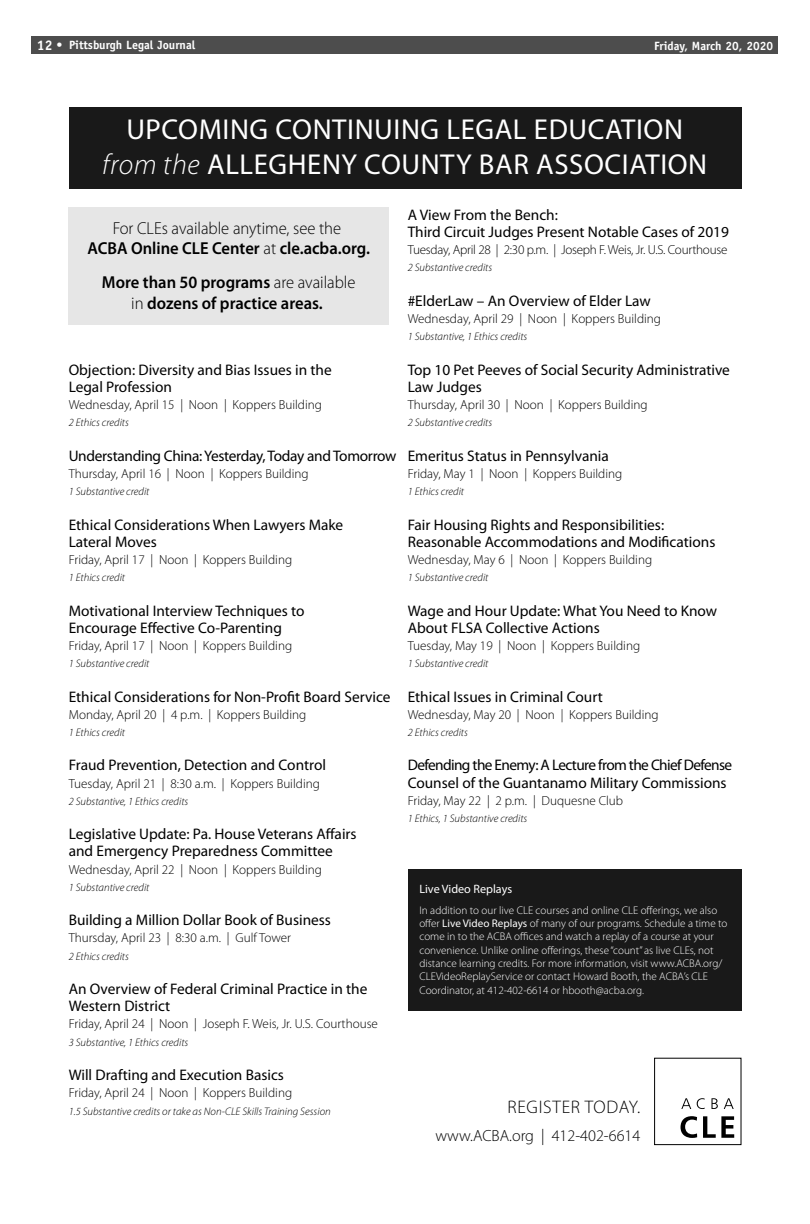
<style>
.page{position:relative;width:810px;height:1224px;background:#fff}
.page>*{position:absolute;margin:0;border:0;box-sizing:border-box;transform-origin:0 0}
.t1{font:28.9px/34.6px "Myriad Pro";letter-spacing:.02em;color:#fff;text-align:center}
.t2{font:300 18.2px "Myriad Pro";letter-spacing:.04em;color:#000}
.t3{font:300 17.3px/20.8px "Myriad Pro";color:#000;text-align:center;scale:.96 1}
.t4{font:600 17.3px/20.8px "Myriad Pro";color:#000;text-align:center;scale:.96 1}
.t5{font:300 16.2px "Myriad Pro";color:#000}
.t6{font:15.3px/17.2px "Myriad Pro";color:#000}
.t7{font:15.3px/17.2px "Myriad Pro";letter-spacing:-.02em;color:#000}
.t8{font:300 13.1px "Myriad Pro";color:#000}
.t9{font:300 13.1px "Myriad Pro";letter-spacing:-.02em;color:#000}
.t10{font:12.1px "Myriad Pro";color:#fff}
.t11{font:700 12px "Officina Sans";color:#fff}
.t12{font:300 11.1px/13.4px "Myriad Pro";color:#fff}
.t13{font:italic 300 10.9px "Myriad Pro";color:#000}
.s1{font-size:14px}
.s2{font-weight:300;font-style:italic}
.s3{font-weight:600}
.s4{font-weight:300}
.s5{font-weight:400}
</style>
<div class="page">
<div style="left:32px;top:36px;width:746px;height:18px;background:#4d4d4d"></div>
<div style="left:69px;top:107px;width:672px;height:82px;background:#191919"></div>
<svg style="left:681px;top:1098px;width:10px;height:11px"></svg>
<svg style="left:697px;top:1098px;width:8px;height:11px"></svg>
<svg style="left:712px;top:1098px;width:6px;height:11px"></svg>
<svg style="left:724px;top:1098px;width:10px;height:11px"></svg>
<svg style="left:681px;top:1116px;width:16px;height:22px"></svg>
<svg style="left:703px;top:1116px;width:31px;height:22px"></svg>
<div style="left:654px;top:1058px;width:87px;height:87px;border:1px solid #000"></div>
<div style="left:408px;top:869px;width:334px;height:142px;background:#191919"></div>
<div style="left:69px;top:207px;width:320px;height:118px;background:#e6e6e6"></div>
<p class="t11" style="left:37px;top:41px;width:160px"><span class="s1">12</span> • Pittsburgh Legal Journal</p>
<p class="t11" style="left:654px;top:41px;width:121px">Friday, March 20, 2020</p>
<h1 class="t1" style="left:102px;top:114px;width:607px">UPCOMING CONTINUING LEGAL EDUCATION <span class="s2">from the</span> ALLEGHENY COUNTY BAR ASSOCIATION</h1>
<p class="t3" style="left:88px;top:219px;width:296px">For CLEs available anytime, see the<br><span class="s3">ACBA Online CLE Center</span> at <span class="s3">cle.acba.org.</span></p>
<p class="t4" style="left:102px;top:273px;width:266px">More than 50 programs <span class="s4">are available in</span> dozens of practice areas.</p>
<p class="t6" style="left:69px;top:362px;width:265px">Objection: Diversity and Bias Issues in the<br>Legal Profession</p>
<p class="t8" style="left:69px;top:400px;width:255px">Wednesday, April 15 | Noon | Koppers Building</p>
<p class="t13" style="left:69px;top:419px;width:62px">2 Ethics credits</p>
<p class="t7" style="left:69px;top:448px;width:329px">Understanding China: Yesterday, Today and Tomorrow</p>
<p class="t8" style="left:69px;top:469px;width:241px">Thursday, April 16 | Noon | Koppers Building</p>
<p class="t13" style="left:69px;top:487px;width:82px">1 Substantive credit</p>
<p class="t6" style="left:69px;top:517px;width:276px">Ethical Considerations When Lawyers Make<br>Lateral Moves</p>
<p class="t8" style="left:69px;top:555px;width:225px">Friday, April 17 | Noon | Koppers Building</p>
<p class="t13" style="left:69px;top:573px;width:58px">1 Ethics credit</p>
<p class="t6" style="left:69px;top:603px;width:237px">Motivational Interview Techniques to<br>Encourage Effective Co-Parenting</p>
<p class="t8" style="left:69px;top:641px;width:225px">Friday, April 17 | Noon | Koppers Building</p>
<p class="t13" style="left:69px;top:659px;width:82px">1 Substantive credit</p>
<p class="t6" style="left:69px;top:689px;width:323px">Ethical Considerations for Non-Profit Board Service</p>
<p class="t8" style="left:69px;top:709px;width:239px">Monday, April 20 | 4 p.m. | Koppers Building</p>
<p class="t13" style="left:69px;top:728px;width:58px">1 Ethics credit</p>
<p class="t6" style="left:69px;top:758px;width:259px">Fraud Prevention, Detection and Control</p>
<p class="t8" style="left:69px;top:778px;width:253px">Tuesday, April 21 | 8:30 a.m. | Koppers Building</p>
<p class="t13" style="left:69px;top:797px;width:121px">2 Substantive, 1 Ethics credits</p>
<p class="t6" style="left:69px;top:827px;width:289px">Legislative Update: Pa. House Veterans Affairs and Emergency Preparedness Committee</p>
<p class="t8" style="left:69px;top:864px;width:255px">Wednesday, April 22 | Noon | Koppers Building</p>
<p class="t13" style="left:69px;top:883px;width:82px">1 Substantive credit</p>
<p class="t6" style="left:69px;top:913px;width:264px">Building a Million Dollar Book of Business</p>
<p class="t8" style="left:69px;top:933px;width:224px">Thursday, April 23 | 8:30 a.m. | Gulf Tower</p>
<p class="t13" style="left:69px;top:952px;width:62px">2 Ethics credits</p>
<p class="t6" style="left:69px;top:982px;width:300px">An Overview of Federal Criminal Practice in the<br>Western District</p>
<p class="t8" style="left:69px;top:1019px;width:311px">Friday, April 24 | Noon | Joseph F. Weis, Jr. U.S. Courthouse</p>
<p class="t13" style="left:69px;top:1038px;width:121px">3 Substantive, 1 Ethics credits</p>
<p class="t6" style="left:69px;top:1068px;width:217px">Will Drafting and Execution Basics</p>
<p class="t8" style="left:69px;top:1088px;width:225px">Friday, April 24 | Noon | Koppers Building</p>
<p class="t13" style="left:69px;top:1107px;width:264px">1.5 Substantive credits or take as Non-CLE Skills Training Session</p>
<p class="t6" style="left:408px;top:207px;width:323px">A View From the Bench:<br>Third Circuit Judges Present Notable Cases of 2019</p>
<p class="t9" style="left:408px;top:245px;width:321px">Tuesday, April 28 | 2:30 p.m. | Joseph F. Weis, Jr. U.S. Courthouse</p>
<p class="t13" style="left:408px;top:264px;width:86px">2 Substantive credits</p>
<p class="t6" style="left:408px;top:293px;width:245px">#ElderLaw – An Overview of Elder Law</p>
<p class="t8" style="left:408px;top:314px;width:255px">Wednesday, April 29 | Noon | Koppers Building</p>
<p class="t13" style="left:408px;top:333px;width:121px">1 Substantive, 1 Ethics credits</p>
<p class="t6" style="left:408px;top:362px;width:324px">Top 10 Pet Peeves of Social Security Administrative<br>Law Judges</p>
<p class="t8" style="left:408px;top:400px;width:241px">Thursday, April 30 | Noon | Koppers Building</p>
<p class="t13" style="left:408px;top:419px;width:86px">2 Substantive credits</p>
<p class="t6" style="left:408px;top:448px;width:203px">Emeritus Status in Pennsylvania</p>
<p class="t8" style="left:408px;top:469px;width:216px">Friday, May 1 | Noon | Koppers Building</p>
<p class="t13" style="left:408px;top:487px;width:58px">1 Ethics credit</p>
<p class="t6" style="left:408px;top:517px;width:309px">Fair Housing Rights and Responsibilities:<br>Reasonable Accommodations and Modifications</p>
<p class="t8" style="left:408px;top:555px;width:246px">Wednesday, May 6 | Noon | Koppers Building</p>
<p class="t13" style="left:408px;top:573px;width:82px">1 Substantive credit</p>
<p class="t6" style="left:408px;top:603px;width:311px">Wage and Hour Update: What You Need to Know<br>About FLSA Collective Actions</p>
<p class="t8" style="left:408px;top:641px;width:234px">Tuesday, May 19 | Noon | Koppers Building</p>
<p class="t13" style="left:408px;top:659px;width:82px">1 Substantive credit</p>
<p class="t6" style="left:408px;top:689px;width:197px">Ethical Issues in Criminal Court</p>
<p class="t8" style="left:408px;top:710px;width:252px">Wednesday, May 20 | Noon | Koppers Building</p>
<p class="t13" style="left:408px;top:728px;width:62px">2 Ethics credits</p>
<p class="t7" style="left:408px;top:758px;width:326px">Defending the Enemy: A Lecture from the Chief Defense<br>Counsel of the Guantanamo Military Commissions</p>
<p class="t8" style="left:408px;top:796px;width:217px">Friday, May 22 | 2 p.m. | Duquesne Club</p>
<p class="t13" style="left:408px;top:814px;width:121px">1 Ethics, 1 Substantive credits</p>
<p class="t10" style="left:419px;top:885px;width:94px">Live Video Replays</p>
<p class="t12" style="left:419px;top:904px;width:310px">In addition to our live CLE courses and online CLE offerings, we also offer <span class="s5">Live Video Replays</span> of many of our programs. Schedule a time to come in to the ACBA offices and watch a replay of a course at your convenience. Unlike online offerings, these “count” as live CLEs, not distance learning credits. For more information, visit www.ACBA.org/ CLEVideoReplayService or contact Howard Booth, the ACBA’s CLE Coordinator, at 412-402-6614 or hbooth@acba.org.</p>
<p class="t2" style="left:507px;top:1100px;width:134px">REGISTER TODAY.</p>
<p class="t5" style="left:435px;top:1129px;width:206px">www.ACBA.org | 412-402-6614</p>
</div>
